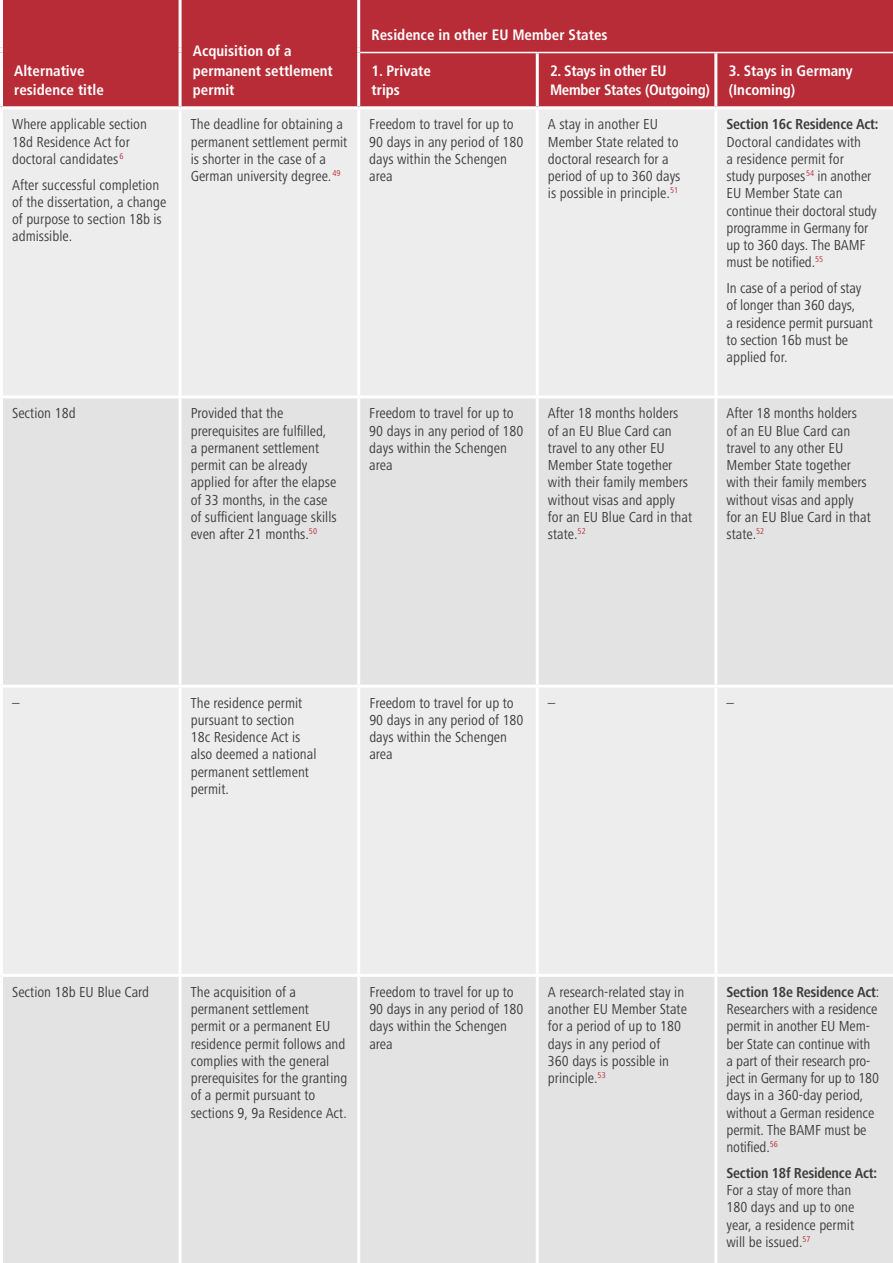
<style>
.page{position:relative;width:893px;height:1263px;background:#fff}
.page>*{position:absolute;margin:0;border:0;box-sizing:border-box;transform-origin:0 0}
.t1{font:condensed 15px/17.2px "Frutiger Next Pro";color:#3c3c3b}
.t2{font:700 condensed 15px/19.5px "Frutiger";color:#fff}
.t3{font:700 condensed 15px "Frutiger Next Pro";letter-spacing:-.015em;color:#3c3c3b}
.t4{font:700 condensed 15px/19.5px "Frutiger";letter-spacing:-.02em;color:#fff}
.s1{font-weight:700}
</style>
<div class="page">
<div style="left:3px;top:0;width:890px;height:106px;background:#b72c37"></div>
<div style="left:3px;top:109px;width:890px;height:865px;background:#ededed"></div>
<div style="left:3px;top:398px;width:890px;height:287px;background:#e3e3e3"></div>
<div style="left:3px;top:977px;width:890px;height:286px;background:#e3e3e3"></div>
<hr style="left:179px;top:0;width:3px;height:48px;background:#fff">
<hr style="left:357px;top:0;width:3px;height:48px;background:#fff">
<svg style="left:179px;top:48px;width:3px;height:5px"></svg>
<svg style="left:357px;top:48px;width:3px;height:5px"></svg>
<hr style="left:179px;top:53px;width:3px;height:53px;background:#fff">
<hr style="left:357px;top:53px;width:3px;height:53px;background:#fff">
<hr style="left:536px;top:53px;width:3px;height:53px;background:#fff">
<hr style="left:714px;top:53px;width:3px;height:53px;background:#fff">
<hr style="left:357px;top:109px;width:3px;height:286px;background:#fff">
<hr style="left:536px;top:109px;width:3px;height:286px;background:#fff">
<hr style="left:714px;top:109px;width:3px;height:286px;background:#fff">
<hr style="left:179px;top:109px;width:3px;height:286px;background:#fff">
<hr style="left:359px;top:685px;width:178px;height:3px;background:#fff">
<hr style="left:357px;top:688px;width:3px;height:286px;background:#fff">
<hr style="left:537px;top:685px;width:179px;height:3px;background:#fff">
<hr style="left:716px;top:685px;width:177px;height:3px;background:#fff">
<hr style="left:536px;top:688px;width:3px;height:286px;background:#fff">
<hr style="left:714px;top:688px;width:3px;height:286px;background:#fff">
<hr style="left:1px;top:685px;width:179px;height:3px;background:#fff">
<hr style="left:180px;top:685px;width:179px;height:3px;background:#fff">
<hr style="left:179px;top:688px;width:3px;height:286px;background:#fff">
<hr style="left:357px;top:977px;width:3px;height:286px;background:#fff">
<hr style="left:536px;top:977px;width:3px;height:286px;background:#fff">
<hr style="left:714px;top:977px;width:3px;height:286px;background:#fff">
<hr style="left:179px;top:977px;width:3px;height:286px;background:#fff">
<hr style="left:359px;top:395px;width:178px;height:3px;background:#fff">
<hr style="left:357px;top:398px;width:3px;height:287px;background:#fff">
<hr style="left:537px;top:395px;width:179px;height:3px;background:#fff">
<hr style="left:716px;top:395px;width:177px;height:3px;background:#fff">
<hr style="left:536px;top:398px;width:3px;height:287px;background:#fff">
<hr style="left:714px;top:398px;width:3px;height:287px;background:#fff">
<hr style="left:1px;top:395px;width:179px;height:3px;background:#fff">
<hr style="left:180px;top:395px;width:179px;height:3px;background:#fff">
<hr style="left:179px;top:398px;width:3px;height:287px;background:#fff">
<hr style="left:360px;top:52px;width:177px;height:1px;background:#fff">
<hr style="left:537px;top:52px;width:179px;height:1px;background:#fff">
<hr style="left:716px;top:52px;width:177px;height:1px;background:#fff">
<p class="t2" style="left:14px;top:61px;width:91px">Alternative residence title</p>
<p class="t1" style="left:12px;top:116px;width:136px">Where applicable section<br>18d Residence Act for doctoral candidates <sup>6</sup></p>
<p class="t1" style="left:12px;top:176px;width:156px">After successful completion of the dissertation, a change of purpose to section 18b is admissible.</p>
<p class="t2" style="left:193px;top:41px;width:142px">Acquisition of a permanent settlement permit</p>
<p class="t2" style="left:371px;top:25px;width:238px">Residence in other EU Member States</p>
<p class="t2" style="left:371px;top:61px;width:61px">1. Private trips</p>
<p class="t4" style="left:550px;top:61px;width:161px">2. Stays in other EU<br>Member States (Outgoing)</p>
<p class="t2" style="left:729px;top:61px;width:126px">3. Stays in Germany (Incoming)</p>
<p class="t1" style="left:191px;top:116px;width:158px">The deadline for obtaining a permanent settlement permit is shorter in the case of a<br>German university degree. <sup>49</sup></p>
<p class="t1" style="left:369px;top:116px;width:156px">Freedom to travel for up to<br>90 days in any period of 180 days within the Schengen area</p>
<p class="t1" style="left:548px;top:116px;width:134px">A stay in another EU<br>Member State related to doctoral research for a period of up to 360 days is possible in principle.<sup>51</sup></p>
<p class="t3" style="left:726px;top:116px;width:154px">Section 16c Residence Act:</p>
<p class="t1" style="left:726px;top:133px;width:152px">Doctoral candidates with<br>a residence permit for<br>study purposes<sup>54</sup> in another<br>EU Member State can continue their doctoral study programme in Germany for up to 360 days. The BAMF must be notified.<sup>55</sup></p>
<p class="t1" style="left:726px;top:279px;width:148px">In case of a period of stay of longer than 360 days,<br>a residence permit pursuant to section 16b must be applied for.</p>
<p class="t1" style="left:12px;top:405px;width:65px">Section 18d</p>
<p class="t1" style="left:191px;top:405px;width:147px">Provided that the prerequisites are fulfilled, a permanent settlement permit can be already applied for after the elapse of 33 months, in the case of sufficient language skills even after 21 months.<sup>50</sup></p>
<p class="t1" style="left:369px;top:405px;width:156px">Freedom to travel for up to<br>90 days in any period of 180 days within the Schengen area</p>
<p class="t1" style="left:548px;top:405px;width:146px">After 18 months holders of an EU Blue Card can travel to any other EU<br>Member State together with their family members without visas and apply for an EU Blue Card in that state.<sup>52</sup></p>
<p class="t1" style="left:726px;top:405px;width:146px">After 18 months holders of an EU Blue Card can travel to any other EU<br>Member State together with their family members without visas and apply for an EU Blue Card in that state.<sup>52</sup></p>
<p class="t1" style="left:12px;top:694px;width:9px">–</p>
<p class="t1" style="left:191px;top:694px;width:127px">The residence permit pursuant to section<br>18c Residence Act is also deemed a national permanent settlement permit.</p>
<p class="t1" style="left:369px;top:694px;width:156px">Freedom to travel for up to<br>90 days in any period of 180 days within the Schengen area</p>
<p class="t1" style="left:548px;top:694px;width:9px">–</p>
<p class="t1" style="left:726px;top:694px;width:9px">–</p>
<p class="t1" style="left:12px;top:983px;width:139px">Section 18b EU Blue Card</p>
<p class="t1" style="left:191px;top:983px;width:158px">The acquisition of a permanent settlement permit or a permanent EU residence permit follows and complies with the general prerequisites for the granting of a permit pursuant to sections 9, 9a Residence Act.</p>
<p class="t1" style="left:369px;top:983px;width:156px">Freedom to travel for up to<br>90 days in any period of 180 days within the Schengen area</p>
<p class="t1" style="left:548px;top:983px;width:141px">A research-related stay in another EU Member State for a period of up to 180 days in any period of<br>360 days is possible in principle.<sup>53</sup></p>
<p class="t1" style="left:726px;top:983px;width:154px"><span class="s1">Section 18e Residence Act</span>:<br>Researchers with a residence permit in another EU Mem&shy;ber State can continue with a part of their research pro&shy;ject in Germany for up to 180 days in a 360-day period, without a German residence permit. The BAMF must be notified.<sup>56</sup></p>
<p class="t3" style="left:726px;top:1164px;width:152px">Section 18f Residence Act:</p>
<p class="t1" style="left:726px;top:1181px;width:129px">For a stay of more than<br>180 days and up to one year, a residence permit will be issued.<sup>57</sup></p>
</div>
